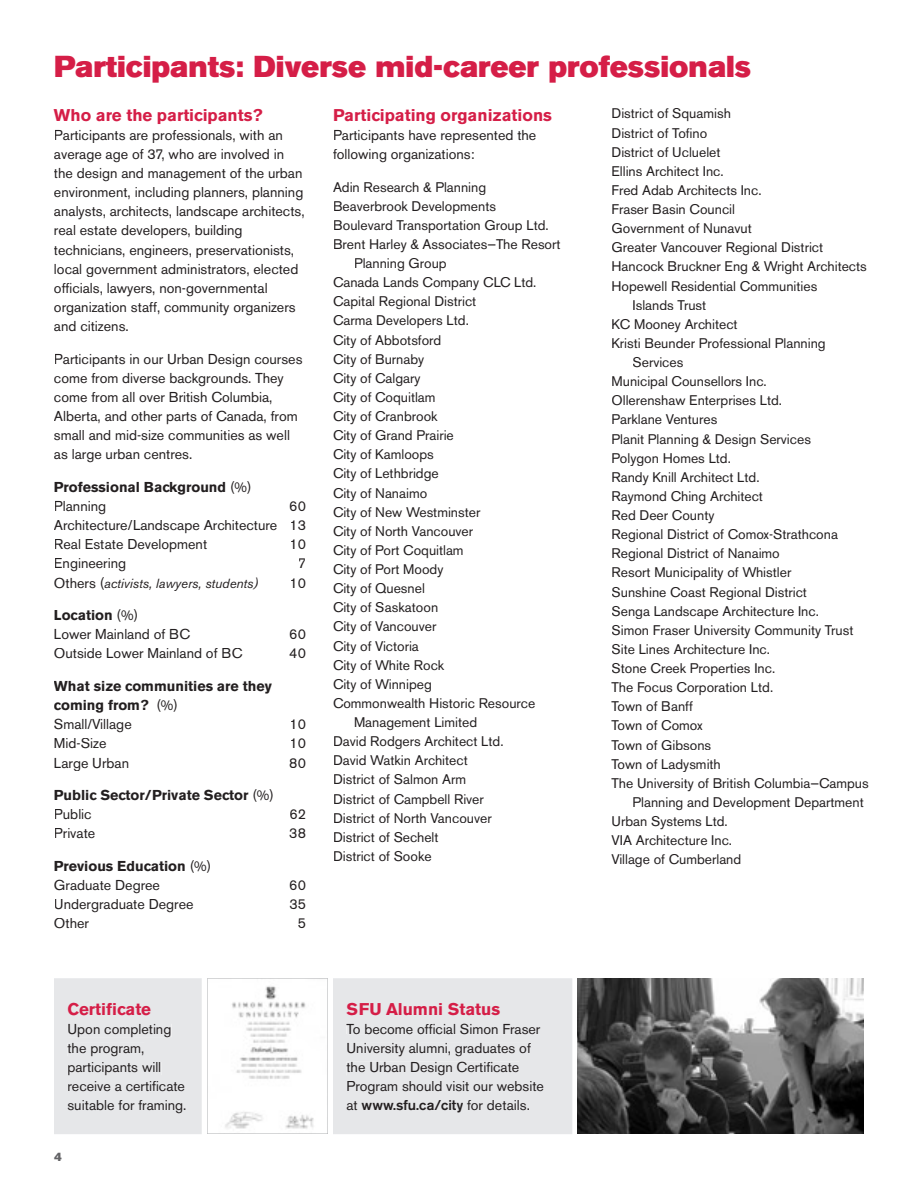
<style>
.page{position:relative;width:918px;height:1188px;background:#fff}
.page>*{position:absolute;margin:0;border:0;box-sizing:border-box;transform-origin:0 0}
.t1{font:30px "Akzidenz Grotesk BE Super";color:#d51e47}
.t2{font:700 16.8px "Akzidenz Grotesk BE";color:#d51e47}
.t3{font:14.25px/19.2px "Akzidenz Grotesk BE";color:#231f20}
.t4{font:700 14.25px/19.2px "Akzidenz Grotesk BE";color:#231f20}
.t5{font:13.8px "Akzidenz Grotesk BE";color:#231f20}
.t6{font:italic 13.2px "Akzidenz Grotesk BE";color:#231f20}
.t7{font:12px "Akzidenz Grotesk BE Super";color:#636366}
.s1{font-weight:400}
.s2{font-style:normal;font-size:14.25px}
.s3{font-weight:700}
.s4{font-weight:500}
</style>
<div class="page">
<img style="left:577px;top:978px;width:287px;height:156px">
<img style="left:208px;top:986px;width:119px;height:148px">
<hr style="left:208px;top:1134px;width:120px;height:1px;background:#939598">
<hr style="left:327px;top:978px;width:1px;height:156px;background:#939598">
<hr style="left:208px;top:978px;width:120px;height:1px;background:#939598">
<div style="left:333px;top:978px;width:239px;height:156px;background:#e6e7e9"></div>
<div style="left:54px;top:978px;width:154px;height:156px;background:#e6e7e9"></div>
<h1 class="t1" style="left:54px;top:49px;width:699px">Participants: Diverse mid-career professionals</h1>
<p class="t2" style="left:333px;top:105px;width:221px">Participating organizations</p>
<p class="t3" style="left:333px;top:125px;width:205px">Participants have represented the following organizations:</p>
<p class="t5" style="left:333px;top:179px;width:155px">Adin Research &amp; Planning</p>
<p class="t5" style="left:333px;top:198px;width:165px">Beaverbrook Developments</p>
<p class="t5" style="left:333px;top:217px;width:217px">Boulevard Transportation Group Ltd.</p>
<p class="t5" style="left:333px;top:236px;width:229px">Brent Harley &amp; Associates—The Resort</p>
<p class="t5" style="left:354px;top:255px;width:94px">Planning Group</p>
<p class="t5" style="left:333px;top:274px;width:205px">Canada Lands Company CLC Ltd.</p>
<p class="t5" style="left:333px;top:293px;width:145px">Capital Regional District</p>
<p class="t5" style="left:333px;top:312px;width:137px">Carma Developers Ltd.</p>
<p class="t5" style="left:333px;top:332px;width:110px">City of Abbotsford</p>
<p class="t5" style="left:333px;top:351px;width:93px">City of Burnaby</p>
<p class="t5" style="left:333px;top:370px;width:89px">City of Calgary</p>
<p class="t5" style="left:333px;top:389px;width:104px">City of Coquitlam</p>
<p class="t5" style="left:333px;top:408px;width:106px">City of Cranbrook</p>
<p class="t5" style="left:333px;top:427px;width:122px">City of Grand Prairie</p>
<p class="t5" style="left:333px;top:446px;width:102px">City of Kamloops</p>
<p class="t5" style="left:333px;top:465px;width:107px">City of Lethbridge</p>
<p class="t5" style="left:333px;top:485px;width:96px">City of Nanaimo</p>
<p class="t5" style="left:333px;top:504px;width:149px">City of New Westminster</p>
<p class="t5" style="left:333px;top:523px;width:142px">City of North Vancouver</p>
<p class="t5" style="left:333px;top:542px;width:132px">City of Port Coquitlam</p>
<p class="t5" style="left:333px;top:561px;width:112px">City of Port Moody</p>
<p class="t5" style="left:333px;top:580px;width:93px">City of Quesnel</p>
<p class="t5" style="left:333px;top:599px;width:107px">City of Saskatoon</p>
<p class="t5" style="left:333px;top:618px;width:105px">City of Vancouver</p>
<p class="t5" style="left:333px;top:638px;width:87px">City of Victoria</p>
<p class="t5" style="left:333px;top:657px;width:113px">City of White Rock</p>
<p class="t5" style="left:333px;top:676px;width:100px">City of Winnipeg</p>
<p class="t5" style="left:333px;top:695px;width:204px">Commonwealth Historic Resource</p>
<p class="t5" style="left:354px;top:714px;width:125px">Management Limited</p>
<p class="t5" style="left:333px;top:733px;width:172px">David Rodgers Architect Ltd.</p>
<p class="t5" style="left:333px;top:752px;width:136px">David Watkin Architect</p>
<p class="t5" style="left:333px;top:771px;width:135px">District of Salmon Arm</p>
<p class="t5" style="left:333px;top:791px;width:152px">District of Campbell River</p>
<p class="t5" style="left:333px;top:810px;width:160px">District of North Vancouver</p>
<p class="t5" style="left:333px;top:829px;width:107px">District of Sechelt</p>
<p class="t5" style="left:333px;top:848px;width:100px">District of Sooke</p>
<p class="t5" style="left:612px;top:105px;width:121px">District of Squamish</p>
<p class="t5" style="left:612px;top:125px;width:97px">District of Tofino</p>
<p class="t5" style="left:612px;top:144px;width:111px">District of Ucluelet</p>
<p class="t5" style="left:612px;top:163px;width:114px">Ellins Architect Inc.</p>
<p class="t5" style="left:612px;top:182px;width:152px">Fred Adab Architects Inc.</p>
<p class="t5" style="left:612px;top:201px;width:125px">Fraser Basin Council</p>
<p class="t5" style="left:612px;top:220px;width:142px">Government of Nunavut</p>
<p class="t5" style="left:612px;top:239px;width:213px">Greater Vancouver Regional District</p>
<p class="t5" style="left:612px;top:258px;width:257px">Hancock Bruckner Eng &amp; Wright Architects</p>
<p class="t5" style="left:612px;top:278px;width:207px">Hopewell Residential Communities</p>
<p class="t5" style="left:633px;top:297px;width:75px">Islands Trust</p>
<p class="t5" style="left:612px;top:316px;width:128px">KC Mooney Architect</p>
<p class="t5" style="left:612px;top:335px;width:216px">Kristi Beunder Professional Planning</p>
<p class="t5" style="left:633px;top:354px;width:52px">Services</p>
<p class="t5" style="left:612px;top:373px;width:157px">Municipal Counsellors Inc.</p>
<p class="t5" style="left:612px;top:392px;width:172px">Ollerenshaw Enterprises Ltd.</p>
<p class="t5" style="left:612px;top:411px;width:107px">Parklane Ventures</p>
<p class="t5" style="left:612px;top:431px;width:201px">Planit Planning &amp; Design Services</p>
<p class="t5" style="left:612px;top:450px;width:121px">Polygon Homes Ltd.</p>
<p class="t5" style="left:612px;top:469px;width:150px">Randy Knill Architect Ltd.</p>
<p class="t5" style="left:612px;top:488px;width:153px">Raymond Ching Architect</p>
<p class="t5" style="left:612px;top:507px;width:104px">Red Deer County</p>
<p class="t5" style="left:612px;top:526px;width:228px">Regional District of Comox-Strathcona</p>
<p class="t5" style="left:612px;top:545px;width:170px">Regional District of Nanaimo</p>
<p class="t5" style="left:612px;top:564px;width:181px">Resort Municipality of Whistler</p>
<p class="t5" style="left:612px;top:584px;width:197px">Sunshine Coast Regional District</p>
<p class="t5" style="left:612px;top:603px;width:209px">Senga Landscape Architecture Inc.</p>
<p class="t5" style="left:612px;top:622px;width:244px">Simon Fraser University Community Trust</p>
<p class="t5" style="left:612px;top:641px;width:160px">Site Lines Architecture Inc.</p>
<p class="t5" style="left:612px;top:660px;width:165px">Stone Creek Properties Inc.</p>
<p class="t5" style="left:612px;top:679px;width:163px">The Focus Corporation Ltd.</p>
<p class="t5" style="left:612px;top:698px;width:83px">Town of Banff</p>
<p class="t5" style="left:612px;top:717px;width:93px">Town of Comox</p>
<p class="t5" style="left:612px;top:737px;width:101px">Town of Gibsons</p>
<p class="t5" style="left:612px;top:756px;width:111px">Town of Ladysmith</p>
<p class="t5" style="left:612px;top:775px;width:259px">The University of British Columbia—Campus</p>
<p class="t5" style="left:633px;top:794px;width:233px">Planning and Development Department</p>
<p class="t5" style="left:612px;top:813px;width:118px">Urban Systems Ltd.</p>
<p class="t5" style="left:612px;top:832px;width:122px">VIA Architecture Inc.</p>
<p class="t5" style="left:612px;top:851px;width:131px">Village of Cumberland</p>
<p class="t2" style="left:54px;top:105px;width:210px">Who are the participants?</p>
<p class="t3" style="left:54px;top:125px;width:252px">Participants are professionals, with an average age of 37, who are involved in the design and management of the urban environment, including planners, planning analysts, architects, landscape architects, real estate developers, building technicians, engineers, preservationists, local government administrators, elected officials, lawyers, non-governmental organization staff, community organizers and citizens.</p>
<p class="t3" style="left:54px;top:349px;width:250px">Participants in our Urban Design courses come from diverse backgrounds. They come from all over British Columbia, Alberta, and other parts of Canada, from small and mid-size communities as well as large urban centres.</p>
<p class="t4" style="left:54px;top:477px;width:199px">Professional Background <span class="s1">(%)<br>Planning</span></p>
<p class="t3" style="left:54px;top:496px;width:254px;text-align:justify;text-indent:235px">60<br>Architecture/Landscape Architecture 13<br>Real Estate Development</p>
<p class="t3" style="left:289px;top:535px;width:18px">10</p>
<p class="t3" style="left:54px;top:554px;width:74px">Engineering</p>
<p class="t3" style="left:298px;top:554px;width:10px">7</p>
<p class="t6" style="left:54px;top:575px;width:206px"><span class="s2">Others (</span>activists, lawyers, students)</p>
<p class="t3" style="left:289px;top:573px;width:18px">10</p>
<p class="t3" style="left:54px;top:606px;width:138px"><span class="s3">Location</span> (%)<br>Lower Mainland of BC</p>
<p class="t3" style="left:289px;top:625px;width:18px">60</p>
<p class="t3" style="left:54px;top:644px;width:190px">Outside Lower Mainland of BC</p>
<p class="t3" style="left:289px;top:644px;width:18px">40</p>
<p class="t4" style="left:54px;top:677px;width:219px">What size communities are they coming from? <span class="s1">(%)<br>Small/Village</span></p>
<p class="t3" style="left:289px;top:715px;width:18px">10</p>
<p class="t3" style="left:54px;top:734px;width:54px">Mid-Size</p>
<p class="t3" style="left:289px;top:734px;width:18px">10</p>
<p class="t3" style="left:54px;top:753px;width:77px">Large Urban</p>
<p class="t3" style="left:289px;top:753px;width:18px">80</p>
<p class="t4" style="left:54px;top:786px;width:222px">Public Sector/Private Sector <span class="s1">(%)<br>Public</span></p>
<p class="t3" style="left:289px;top:805px;width:18px">62</p>
<p class="t3" style="left:54px;top:824px;width:43px">Private</p>
<p class="t3" style="left:289px;top:824px;width:18px">38</p>
<p class="t4" style="left:54px;top:857px;width:159px">Previous Education <span class="s1">(%)<br>Graduate Degree</span></p>
<p class="t3" style="left:289px;top:876px;width:18px">60</p>
<p class="t3" style="left:54px;top:895px;width:141px">Undergraduate Degree</p>
<p class="t3" style="left:289px;top:895px;width:18px">35</p>
<p class="t3" style="left:54px;top:914px;width:37px">Other</p>
<p class="t3" style="left:298px;top:914px;width:10px">5</p>
<p class="t2" style="left:68px;top:999px;width:85px">Certificate</p>
<p class="t3" style="left:68px;top:1019px;width:121px">Upon completing the program, participants will receive a certificate suitable for framing.</p>
<p class="t7" style="left:54px;top:1150px;width:9px">4</p>
<p class="t2" style="left:346px;top:999px;width:155px">SFU Alumni Status</p>
<p class="t3" style="left:346px;top:1019px;width:199px">To become official Simon Fraser<br>University alumni, graduates of the Urban Design Certificate<br>Program should visit our website at <span class="s4">www.sfu.ca/city</span> for details.</p>
</div>
